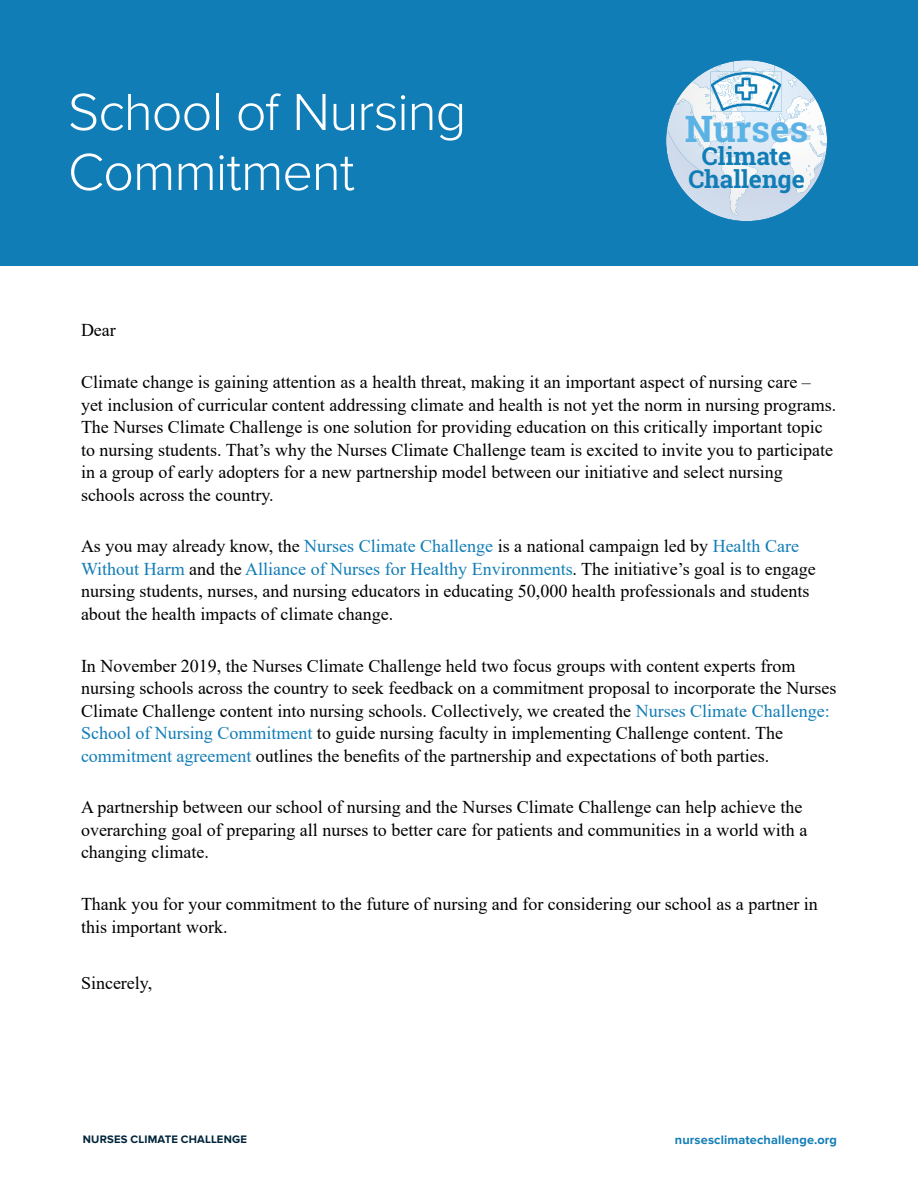
<style>
.page{position:relative;width:918px;height:1188px;background:#fff}
.page>*{position:absolute;margin:0;border:0;box-sizing:border-box;transform-origin:0 0}
.t1{font:300 54px/60px "Proxima Nova";letter-spacing:-.02em;color:#fff}
.t2{font:700 36.75px "Roboto Slab";letter-spacing:-.005em;color:#5bb2e4}
.t3{font:700 24.75px/23.2px "Roboto Slab";letter-spacing:-.005em;color:#117db6;text-align:center}
.t4{font:18px/22.5px "Times New Roman";color:#000}
.t5{font:700 12.75px "Proxima Nova";letter-spacing:.01em;color:#117db6}
.t6{font:700 11.25px "Proxima Nova";letter-spacing:.02em;color:#00243a}
.s1{color:#117db6}
</style>
<div class="page">
<div style="left:0;top:0;width:918px;height:266px;background:#117db6"></div>
<svg style="left:666px;top:60px;width:161px;height:161px"></svg>
<h1 class="t1" style="left:68px;top:79px;width:400px">School of Nursing<br>Commitment</h1>
<h2 class="t2" style="left:685px;top:103px;width:125px">Nurses</h2>
<h3 class="t3" style="left:688px;top:144px;width:118px">Climate<br>Challenge</h3>
<p class="t4" style="left:81px;top:319px;width:36px">Dear</p>
<p class="t4" style="left:81px;top:370px;width:757px">Climate change is gaining attention as a health threat, making it an important aspect of nursing care – yet inclusion of curricular content addressing climate and health is not yet the norm in nursing programs.<br>The Nurses Climate Challenge is one solution for providing education on this critically important topic to nursing students. That’s why the Nurses Climate Challenge team is excited to invite you to participate in a group of early adopters for a new partnership model between our initiative and select nursing schools across the country.</p>
<p class="t4" style="left:81px;top:535px;width:736px">As you may already know, the <span class="s1">Nurses Climate Challenge</span> is a national campaign led by <span class="s1">Health Care Without Harm</span> and the <span class="s1">Alliance of Nurses for Healthy Environments</span>. The initiative’s goal is to engage nursing students, nurses, and nursing educators in educating 50,000 health professionals and students about the health impacts of climate change.</p>
<p class="t4" style="left:81px;top:654px;width:757px">In November 2019, the Nurses Climate Challenge held two focus groups with content experts from nursing schools across the country to seek feedback on a commitment proposal to incorporate the Nurses Climate Challenge content into nursing schools. Collectively, we created the <span class="s1">Nurses Climate Challenge:<br>School of Nursing Commitment</span> to guide nursing faculty in implementing Challenge content. The <span class="s1">commitment agreement</span> outlines the benefits of the partnership and expectations of both parties.</p>
<p class="t4" style="left:81px;top:796px;width:728px">A partnership between our school of nursing and the Nurses Climate Challenge can help achieve the overarching goal of preparing all nurses to better care for patients and communities in a world with a changing climate.</p>
<p class="t4" style="left:81px;top:892px;width:738px">Thank you for your commitment to the future of nursing and for considering our school as a partner in this important work.</p>
<p class="t4" style="left:81px;top:971px;width:73px">Sincerely,</p>
<p class="t6" style="left:83px;top:1133px;width:166px">NURSES CLIMATE CHALLENGE</p>
<p class="t5" style="left:675px;top:1132px;width:164px">nursesclimatechallenge.org</p>
</div>
